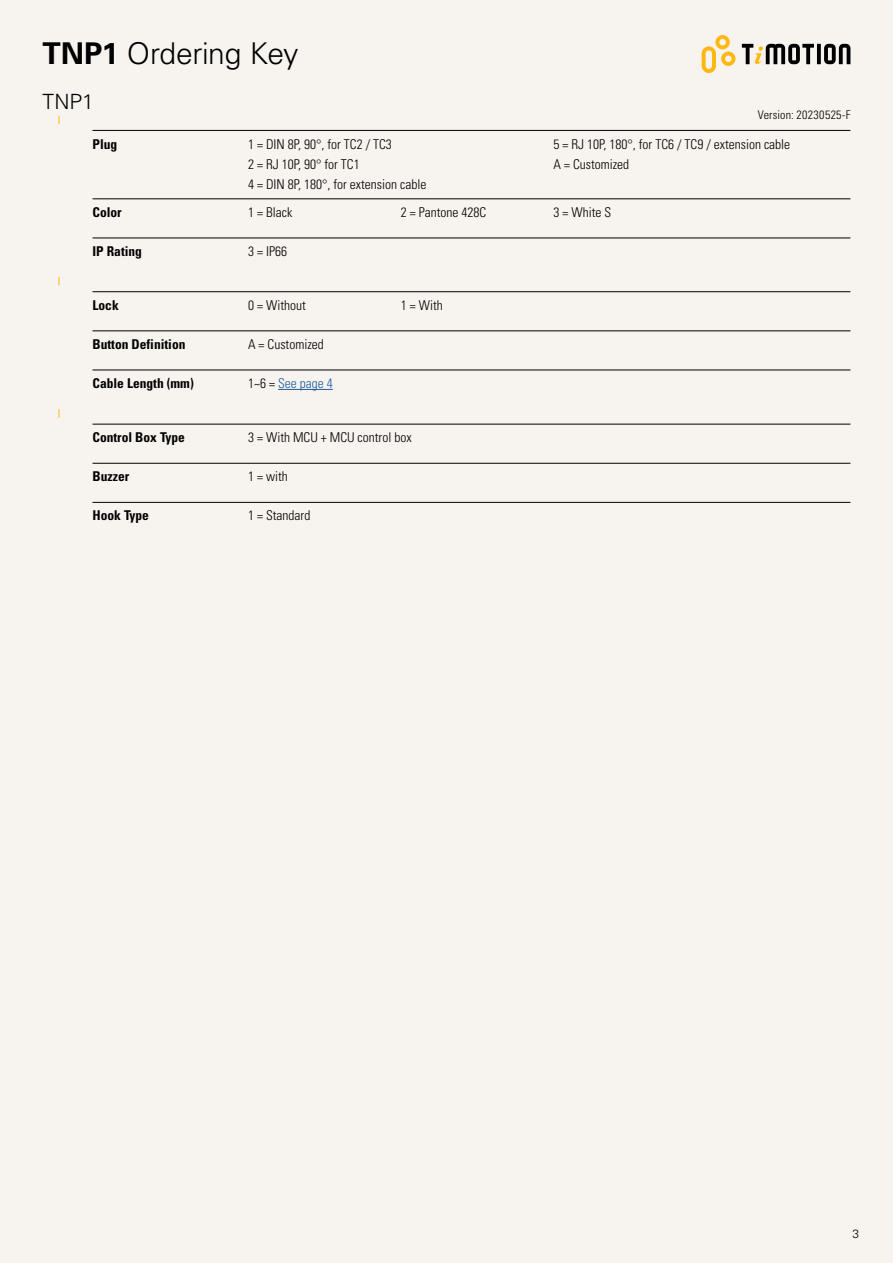
<style>
.page{position:relative;width:893px;height:1263px;background:#f7f3ef}
.page>*{position:absolute;margin:0;border:0;box-sizing:border-box;transform-origin:0 0}
.t1{font:300 30px "Univers LT Std";letter-spacing:-.015em;color:#000}
.t2{font:300 21px "Univers LT Std";color:#000}
.t3{font:300 condensed 13.5px/20.1px "Univers LT Std";color:#000}
.t4{font:700 condensed 13.5px "Univers LT Std";color:#000}
.t5{font:300 condensed 13.5px "Univers LT Std";color:#205d9e}
.t6{font:300 condensed 12px "Univers LT Std";letter-spacing:.025em;color:#000}
.t7{font:300 12px "Univers LT Std";color:#000}
.s1{font-weight:700}
.s2{color:#000}
</style>
<div class="page">
<svg style="left:702px;top:35px;width:33px;height:38px"></svg>
<svg style="left:817px;top:44px;width:4px;height:20px"></svg>
<svg style="left:824px;top:44px;width:26px;height:20px"></svg>
<svg style="left:742px;top:44px;width:72px;height:20px"></svg>
<hr style="left:92px;top:199px;width:758px;height:1px;background:#000">
<hr style="left:92px;top:130px;width:758px;height:1px;background:#000">
<hr style="left:92px;top:370px;width:758px;height:1px;background:#000">
<hr style="left:278px;top:389px;width:55px;height:1px;background:#205d9e">
<hr style="left:92px;top:238px;width:758px;height:1px;background:#000">
<hr style="left:92px;top:424px;width:758px;height:1px;background:#000">
<hr style="left:92px;top:463px;width:758px;height:1px;background:#000">
<hr style="left:92px;top:502px;width:758px;height:1px;background:#000">
<hr style="left:92px;top:291px;width:758px;height:1px;background:#000">
<hr style="left:92px;top:331px;width:758px;height:1px;background:#000">
<h1 class="t1" style="left:43px;top:36px;width:257px"><span class="s1">TNP1</span> Ordering Key</h1>
<h2 class="t2" style="left:43px;top:89px;width:53px">TNP1</h2>
<p class="t6" style="left:758px;top:108px;width:94px">Version: 20230525-F</p>
<p class="t4" style="left:93px;top:135px;width:26px">Plug</p>
<p class="t3" style="left:248px;top:134px;width:180px">1 = DIN 8P, 90°, for TC2 / TC3<br>2 = RJ 10P, 90° for TC1<br>4 = DIN 8P, 180°, for extension cable</p>
<p class="t3" style="left:554px;top:134px;width:238px">5 = RJ 10P, 180°, for TC6 / TC9 / extension cable<br>A = Customized</p>
<p class="t4" style="left:92px;top:204px;width:31px">Color</p>
<p class="t3" style="left:248px;top:202px;width:46px">1 = Black</p>
<p class="t3" style="left:401px;top:202px;width:87px">2 = Pantone 428C</p>
<p class="t3" style="left:554px;top:202px;width:59px">3 = White S</p>
<p class="t4" style="left:92px;top:243px;width:51px">IP Rating</p>
<p class="t3" style="left:248px;top:241px;width:40px">3 = IP66</p>
<p class="t4" style="left:92px;top:297px;width:28px">Lock</p>
<p class="t4" style="left:92px;top:336px;width:95px">Button Definition</p>
<p class="t3" style="left:248px;top:295px;width:59px">0 = Without</p>
<p class="t3" style="left:401px;top:295px;width:43px">1 = With</p>
<p class="t3" style="left:248px;top:334px;width:77px">A = Customized</p>
<p class="t4" style="left:93px;top:375px;width:103px">Cable Length (mm)</p>
<p class="t5" style="left:248px;top:375px;width:86px"><span class="s2">1~6 =</span> See page 4</p>
<p class="t4" style="left:92px;top:429px;width:94px">Control Box Type</p>
<p class="t4" style="left:92px;top:468px;width:38px">Buzzer</p>
<p class="t4" style="left:92px;top:507px;width:58px">Hook Type</p>
<p class="t3" style="left:248px;top:427px;width:165px">3 = With MCU + MCU control box</p>
<p class="t3" style="left:248px;top:467px;width:41px">1 = with</p>
<p class="t3" style="left:248px;top:506px;width:64px">1 = Standard</p>
<p class="t7" style="left:852px;top:1226px;width:8px">3</p>
</div>
